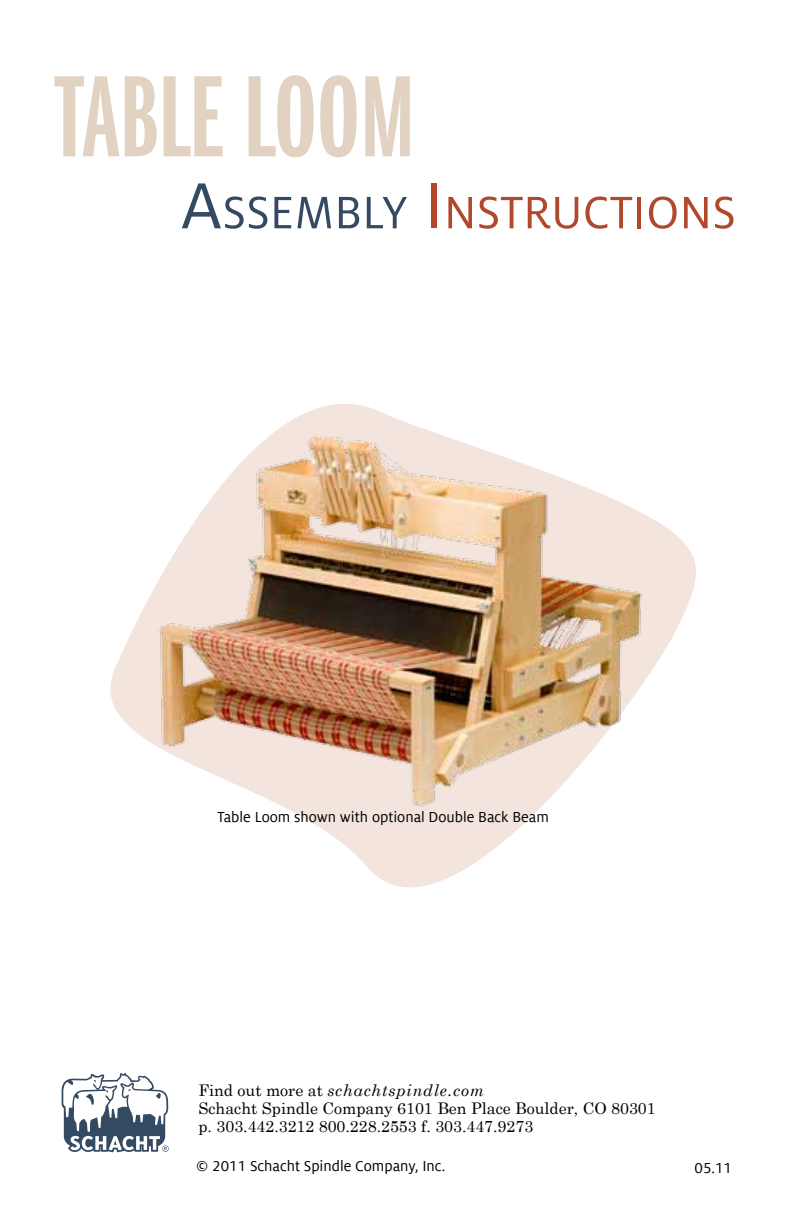
<style>
.page{position:relative;width:792px;height:1224px;background:#fff}
.page>*{position:absolute;margin:0;border:0;box-sizing:border-box;transform-origin:0 0}
.t1{font:120px "ITC Franklin Gothic Std Dm X Cp";color:#e1d2c2}
.t2{font:50.4px "Milo Offc";color:#b1482b}
.t3{font:16px/18px "Century Schoolbook";color:#000}
.t4{font:16px "Milo Offc";color:#000}
.t5{font:9.6px "Myriad Pro";color:#000}
.s1{font-size:72px;color:#344962}
.s2{color:#344962}
.s3{font-size:72px}
.s4{font-style:italic}
</style>
<div class="page">
<svg style="left:110px;top:403px;width:586px;height:485px"></svg>
<svg style="left:61px;top:1073px;width:108px;height:79px"></svg>
<img style="left:143px;top:420px;width:518px;height:401px">
<h1 class="t1" style="left:56px;top:52px;width:361px">TABLE LOOM</h1>
<h2 class="t2" style="left:180px;top:185px;width:557px"><span class="s1">A</span><span class="s2">SSEMBLY</span> <span class="s3">I</span>NSTRUCTIONS</h2>
<p class="t4" style="left:217px;top:808px;width:333px">Table Loom shown with optional Double Back Beam</p>
<p class="t3" style="left:198px;top:1080px;width:459px">Find out more at <span class="s4">schachtspindle.com<br></span>Schacht Spindle Company 6101 Ben Place Boulder, CO 80301 p. 303.442.3212 800.228.2553 f. 303.447.9273</p>
<p class="t4" style="left:196px;top:1157px;width:251px">© 2011 Schacht Spindle Company, Inc.</p>
<p class="t4" style="left:695px;top:1159px;width:39px">05.11</p>
<p class="t5" style="left:223px;top:1160px;width:48px">0 42 59 49</p>
</div>
